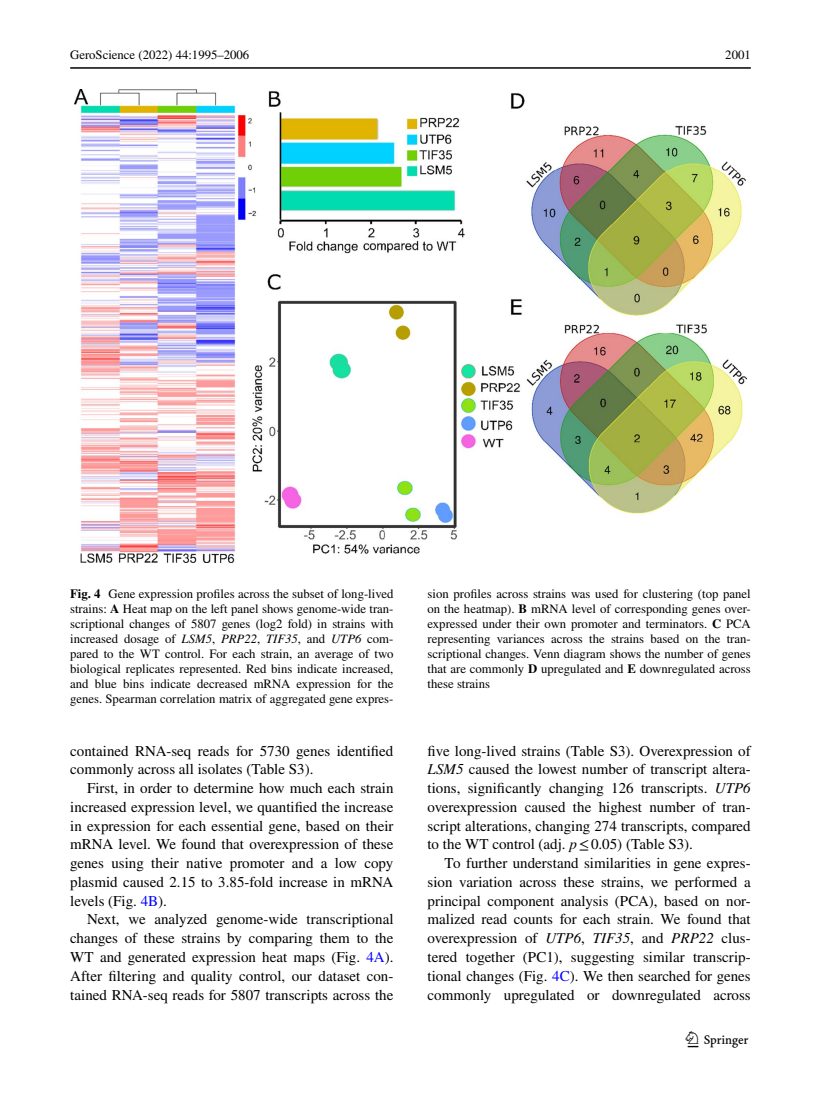
<style>
.page{position:relative;width:821px;height:1106px;background:#fff}
.page>*{position:absolute;margin:0;border:0;box-sizing:border-box;transform-origin:0 0}
.t1{font:22.5px "Springnew Regular 3";color:#000}
.t2{font:15px/18.8px "STIX";color:#000;text-align:justify}
.t3{font:12.75px/15px "STIX";color:#000;text-align:justify}
.s1{font-weight:700}
.s2{font-style:italic}
.s3{color:#00f}
</style>
<div class="page">
<hr style="left:70px;top:67px;width:680px;height:2px;background:#000">
<img style="left:74px;top:89px;width:672px;height:473px">
<p class="t3" style="left:70px;top:48px;width:181px">GeroScience (2022) 44:1995–2006</p>
<p class="t3" style="left:725px;top:49px;width:27px">2001</p>
<p class="t3" style="left:70px;top:586px;width:325px"><span class="s1">Fig. 4</span> Gene expression profiles across the subset of long-lived strains: <span class="s1">A</span> Heat map on the left panel shows genome-wide tran&shy;scriptional changes of 5807 genes (log2 fold) in strains with increased dosage of <span class="s2">LSM5</span>, <span class="s2">PRP22</span>, <span class="s2">TIF35</span>, and <span class="s2">UTP6</span> com&shy;pared to the WT control. For each strain, an average of two biological replicates represented. Red bins indicate increased, and blue bins indicate decreased mRNA expression for the genes. Spearman correlation matrix of aggregated gene expres-</p>
<p class="t3" style="left:427px;top:586px;width:325px">sion profiles across strains was used for clustering (top panel on the heatmap). <span class="s1">B</span> mRNA level of corresponding genes over&shy;expressed under their own promoter and terminators. <span class="s1">C</span> PCA representing variances across the strains based on the tran&shy;scriptional changes. Venn diagram shows the number of genes that are commonly <span class="s1">D</span> upregulated and <span class="s1">E</span> downregulated across these strains</p>
<p class="t2" style="left:70px;top:742px;width:325px">contained RNA-seq reads for 5730 genes identified commonly across all isolates (Table S3).</p>
<p class="t2" style="left:70px;top:779px;width:325px;text-indent:17px">First, in order to determine how much each strain increased expression level, we quantified the increase in expression for each essential gene, based on their mRNA level. We found that overexpression of these genes using their native promoter and a low copy plasmid caused 2.15 to 3.85-fold increase in mRNA levels (Fig. <span class="s3">4B</span>).</p>
<p class="t2" style="left:70px;top:911px;width:325px;text-indent:17px">Next, we analyzed genome-wide transcriptional changes of these strains by comparing them to the WT and generated expression heat maps (Fig. <span class="s3">4A</span>).<br>After filtering and quality control, our dataset con&shy;tained RNA-seq reads for 5807 transcripts across the</p>
<p class="t2" style="left:427px;top:742px;width:325px">five long-lived strains (Table S3). Overexpression of <span class="s2">LSM5</span> caused the lowest number of transcript altera&shy;tions, significantly changing 126 transcripts. <span class="s2">UTP6 </span>overexpression caused the highest number of tran&shy;script alterations, changing 274 transcripts, compared to the WT control (adj. <span class="s2">p</span>≤0.05) (Table S3).</p>
<p class="t2" style="left:427px;top:854px;width:325px;text-indent:17px">To further understand similarities in gene expres&shy;sion variation across these strains, we performed a principal component analysis (PCA), based on nor&shy;malized read counts for each strain. We found that overexpression of <span class="s2">UTP6</span>, <span class="s2">TIF35</span>, and <span class="s2">PRP22</span> clus&shy;tered together (PC1), suggesting similar transcrip&shy;tional changes (Fig. <span class="s3">4C</span>). We then searched for genes commonly upregulated or downregulated across</p>
<h1 class="t1" style="left:687px;top:1031px;width:62px">1 3</h1>
</div>
